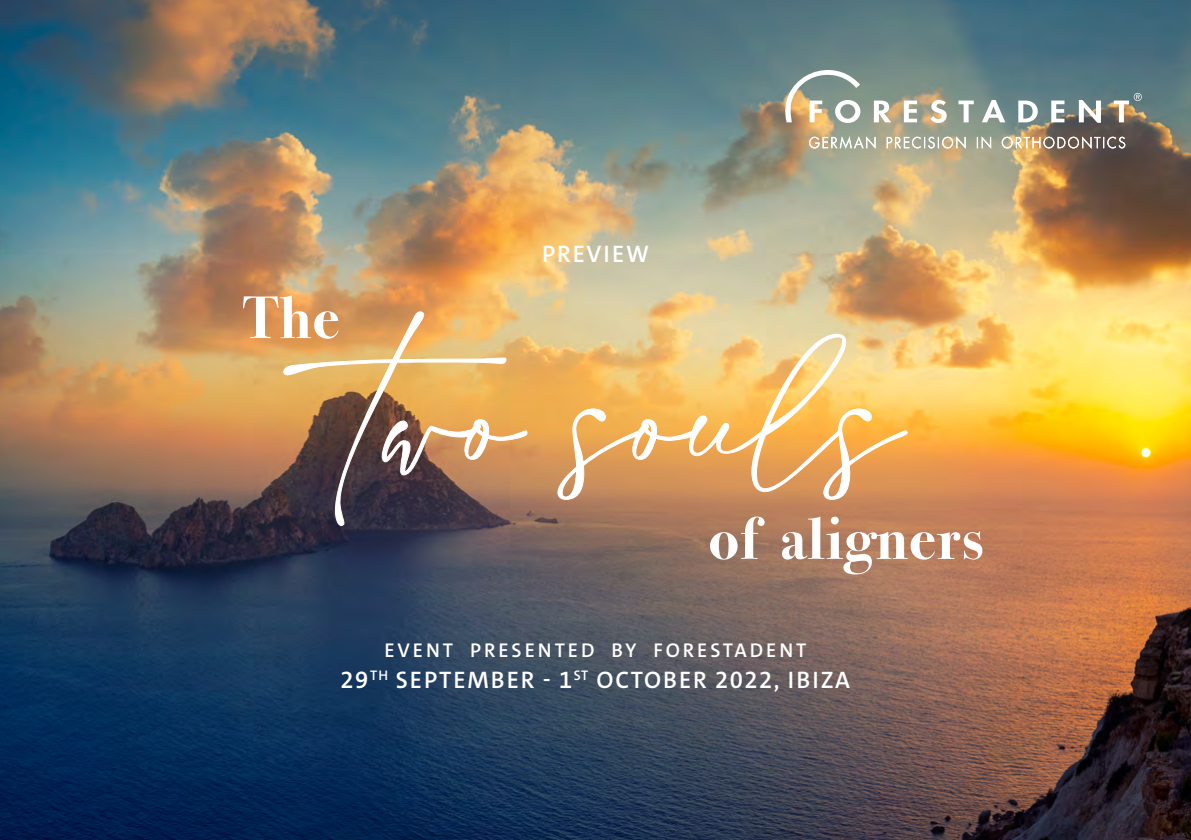
<style>
.page{position:relative;width:1191px;height:840px;background:#fff}
.page>*{position:absolute;margin:0;border:0;box-sizing:border-box;transform-origin:0 0}
.t1{font:700 60px "Bodoni Svty Two OSITCTT";letter-spacing:.02em;color:#fff}
.t2{font:600 24px "The Mix C5";letter-spacing:.08em;color:#fff}
.t3{font:600 20px "The Mix C5";letter-spacing:.15em;color:#fff}
</style>
<div class="page">
<img style="left:0;top:0;width:1191px;height:839px">
<svg style="left:283px;top:311px;width:624px;height:214px;background:#cfa36b"></svg>
<svg style="left:874px;top:100px;width:17px;height:22px"></svg>
<svg style="left:904px;top:100px;width:13px;height:22px"></svg>
<svg style="left:930px;top:100px;width:16px;height:23px"></svg>
<svg style="left:958px;top:100px;width:15px;height:22px"></svg>
<svg style="left:981px;top:100px;width:24px;height:22px"></svg>
<svg style="left:1018px;top:100px;width:19px;height:22px"></svg>
<svg style="left:1051px;top:100px;width:13px;height:22px"></svg>
<svg style="left:1078px;top:100px;width:23px;height:23px"></svg>
<svg style="left:1113px;top:93px;width:28px;height:29px"></svg>
<svg style="left:785px;top:70px;width:75px;height:53px"></svg>
<svg style="left:809px;top:136px;width:316px;height:13px"></svg>
<h1 class="t1" style="left:243px;top:282px;width:98px">The</h1>
<p class="t2" style="left:542px;top:238px;width:108px">PREVIEW</p>
<h1 class="t1" style="left:708px;top:503px;width:276px">of aligners</h1>
<p class="t3" style="left:384px;top:636px;width:423px">EVENT PRESENTED BY FORESTADENT</p>
<p class="t2" style="left:341px;top:663px;width:511px">29<sup>TH</sup> SEPTEMBER - 1<sup>ST</sup> OCTOBER 2022, IBIZA</p>
</div>
